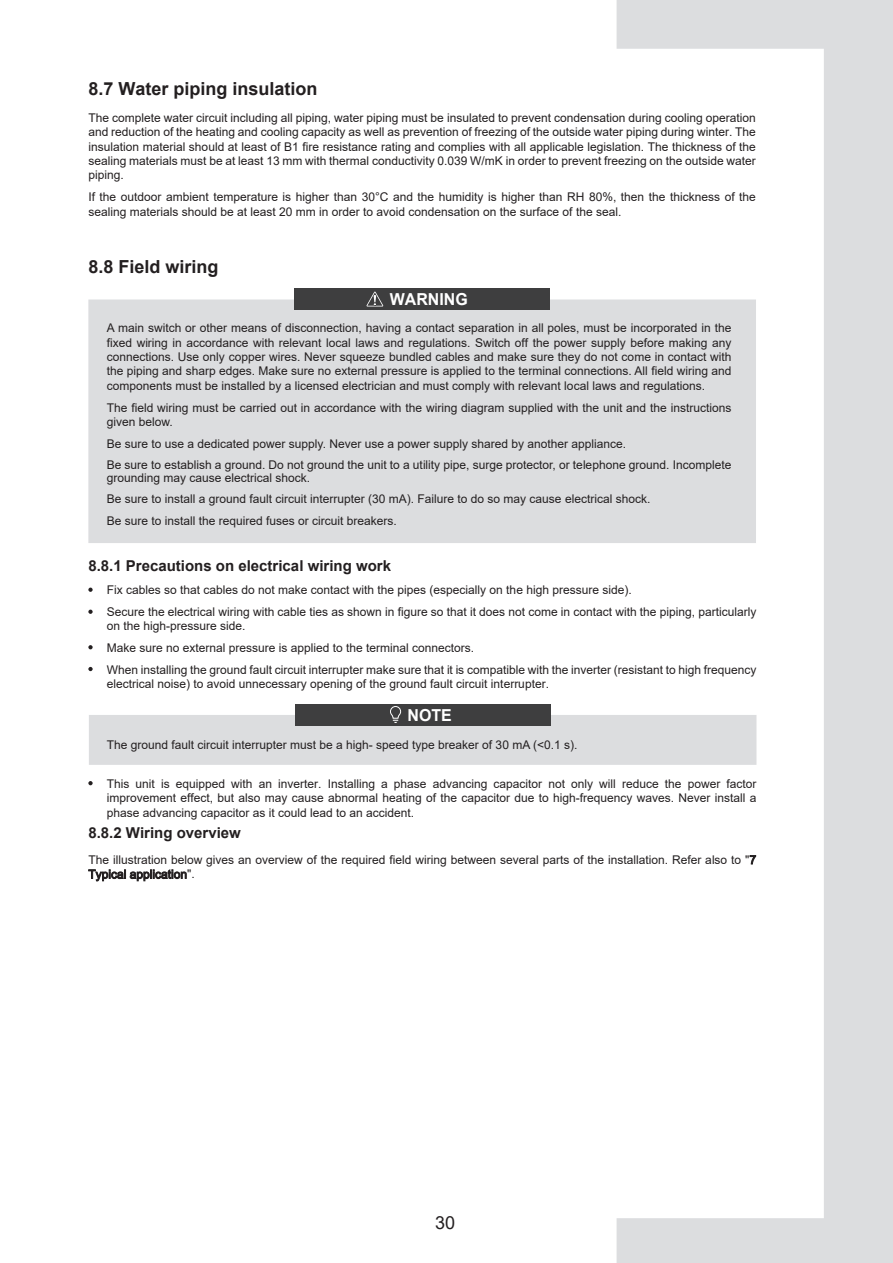
<style>
.page{position:relative;width:893px;height:1263px;background:#fff}
.page>*{position:absolute;margin:0;border:0;box-sizing:border-box;transform-origin:0 0}
.t1{font:700 18px "Arial";color:#231f20}
.t2{font:18px "Arial";color:#231f20}
.t3{font:700 16.5px "Arial";color:#fff}
.t4{font:700 15px "Arial";color:#231f20}
.t5{font:12px/14.4px "Arial";color:#231f20}
</style>
<div class="page">
<svg style="left:617px;top:0;width:276px;height:1263px"></svg>
<div style="left:88px;top:299px;width:668px;height:244px;background:#dcdddf"></div>
<div style="left:294px;top:288px;width:256px;height:22px;background:#3e3e3f"></div>
<svg style="left:367px;top:292px;width:16px;height:14px"></svg>
<div style="left:295px;top:704px;width:255px;height:21px;background:#3e3e3f"></div>
<svg style="left:89px;top:706px;width:667px;height:59px"></svg>
<svg style="left:88px;top:781px;width:5px;height:4px"></svg>
<svg style="left:750px;top:855px;width:6px;height:9px"></svg>
<svg style="left:88px;top:869px;width:99px;height:12px"></svg>
<svg style="left:88px;top:610px;width:5px;height:4px"></svg>
<svg style="left:88px;top:645px;width:5px;height:4px"></svg>
<svg style="left:88px;top:667px;width:5px;height:4px"></svg>
<svg style="left:88px;top:588px;width:5px;height:4px"></svg>
<h1 class="t1" style="left:88px;top:76px;width:231px">8.7 Water piping insulation</h1>
<p class="t5" style="left:88px;top:110px;width:669px;text-align:justify">The complete water circuit including all piping, water piping must be insulated to prevent condensation during cooling operation and reduction of the heating and cooling capacity as well as prevention of freezing of the outside water piping during winter. The insulation material should at least of B1 fire resistance rating and complies with all applicable legislation. The thickness of the sealing materials must be at least 13 mm with thermal conductivity 0.039 W/mK in order to prevent freezing on the outside water piping.</p>
<p class="t5" style="left:88px;top:190px;width:669px">If the outdoor ambient temperature is higher than 30°C and the humidity is higher than RH 80%, then the thickness of the sealing materials should be at least 20 mm in order to avoid condensation on the surface of the seal.</p>
<h1 class="t1" style="left:88px;top:254px;width:132px">8.8 Field wiring</h1>
<h2 class="t3" style="left:390px;top:287px;width:79px">WARNING</h2>
<p class="t5" style="left:107px;top:321px;width:626px;text-align:justify">A main switch or other means of disconnection, having a contact separation in all poles, must be incorporated in the fixed wiring in accordance with relevant local laws and regulations. Switch off the power supply before making any connections. Use only copper wires. Never squeeze bundled cables and make sure they do not come in contact with the piping and sharp edges. Make sure no external pressure is applied to the terminal connections. All field wiring and components must be installed by a licensed electrician and must comply with relevant local laws and regulations.</p>
<p class="t5" style="left:107px;top:400px;width:626px">The field wiring must be carried out in accordance with the wiring diagram supplied with the unit and the instructions given below.</p>
<p class="t5" style="left:107px;top:433px;width:626px;line-height:21.3px">Be sure to use a dedicated power supply. Never use a power supply shared by another appliance.<br>Be sure to establish a ground. Do not ground the unit to a utility pipe, surge protector, or telephone ground. Incomplete</p>
<p class="t5" style="left:107px;top:467px;width:545px;line-height:21.3px">grounding may cause electrical shock.<br>Be sure to install a ground fault circuit interrupter (30 mA). Failure to do so may cause electrical shock.<br>Be sure to install the required fuses or circuit breakers.</p>
<p class="t4" style="left:88px;top:555px;width:304px">8.8.1 Precautions on electrical wiring work</p>
<p class="t5" style="left:107px;top:582px;width:526px">Fix cables so that cables do not make contact with the pipes (especially on the high pressure side).</p>
<p class="t5" style="left:107px;top:604px;width:651px">Secure the electrical wiring with cable ties as shown in figure so that it does not come in contact with the piping, particularly on the high-pressure side.</p>
<p class="t5" style="left:107px;top:637px;width:651px;line-height:21.9px">Make sure no external pressure is applied to the terminal connectors.<br>When installing the ground fault circuit interrupter make sure that it is compatible with the inverter (resistant to high frequency</p>
<p class="t5" style="left:107px;top:677px;width:444px">electrical noise) to avoid unnecessary opening of the ground fault circuit interrupter.</p>
<h2 class="t3" style="left:408px;top:704px;width:46px">NOTE</h2>
<p class="t5" style="left:107px;top:737px;width:472px">The ground fault circuit interrupter must be a high- speed type breaker of 30 mA (&lt;0.1 s).</p>
<p class="t5" style="left:107px;top:776px;width:651px;text-align:justify">This unit is equipped with an inverter. Installing a phase advancing capacitor not only will reduce the power factor improvement effect, but also may cause abnormal heating of the capacitor due to high-frequency waves. Never install a phase advancing capacitor as it could lead to an accident.</p>
<p class="t5" style="left:88px;top:852px;width:669px">The illustration below gives an overview of the required field wiring between several parts of the installation. Refer also to "7<br>Typical application".</p>
<p class="t4" style="left:88px;top:822px;width:154px">8.8.2 Wiring overview</p>
<h1 class="t2" style="left:435px;top:1210px;width:22px">30</h1>
</div>
